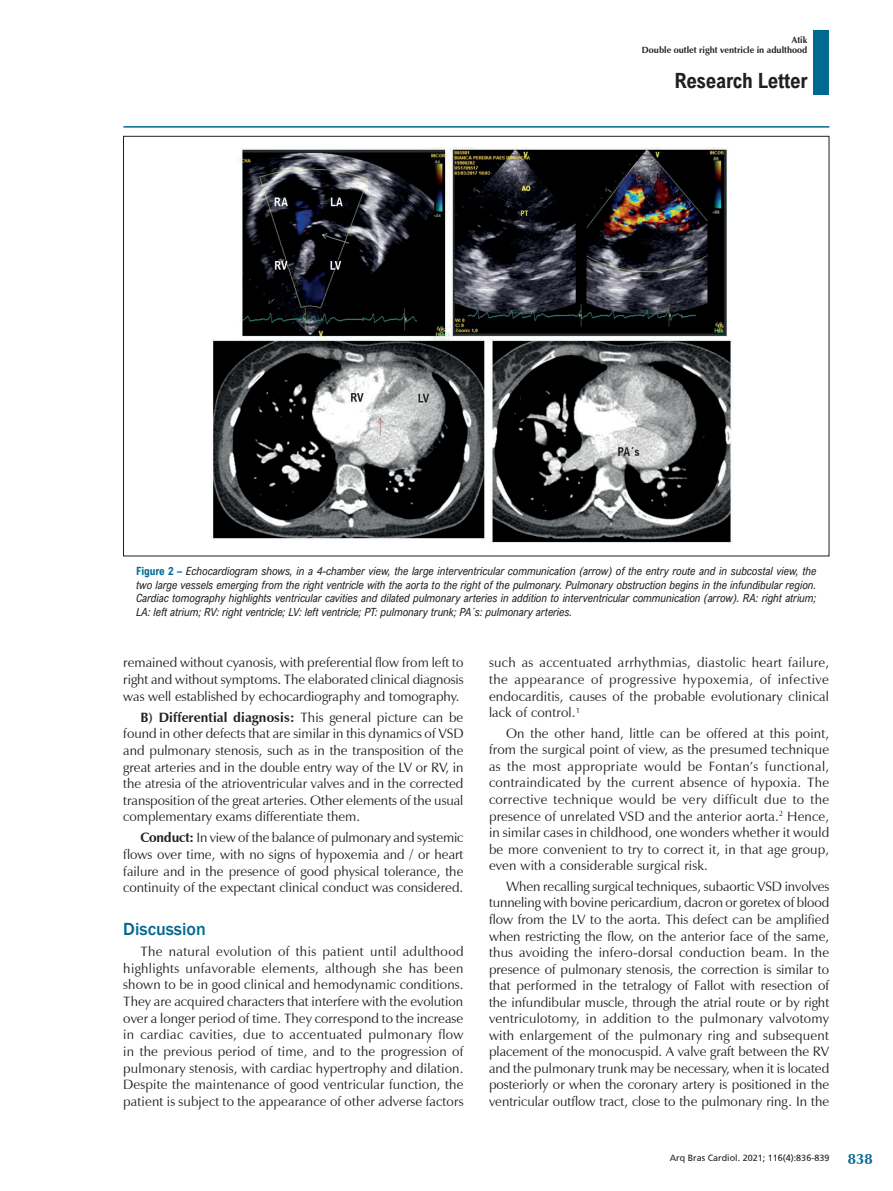
<style>
.page{position:relative;width:893px;height:1191px;background:#fff}
.page>*{position:absolute;margin:0;border:0;box-sizing:border-box;transform-origin:0 0}
.t1{font:700 21px "Arial Nova Cond";letter-spacing:-.01em;color:#231f20}
._02_-_TITULO_-_MATER{font:500 18px "Franklin Gothic";color:#006991}
.t2{font:700 15px "Zapf Humanist 601 BT";color:#006991}
._01-TEXTO_BASICO{font:13.5px/16.5px "Zapf Humanist 601 BT";color:#231f20;text-align:justify}
._05_LEGENDA_TABELA{font:italic 11.25px/13.5px "Arial Nova Cond";letter-spacing:-.005em;color:#231f20;text-align:justify}
.t3{font:700 9px/10.8px "Zapf Humanist 601 BT";color:#231f20;text-align:right}
.t4{font:9px "Frutiger";color:#231f20}
.s1{font-weight:700;font-style:normal;color:#006991}
.s2{font-weight:700}
</style>
<div class="page">
<hr style="left:123px;top:126px;width:706px;height:2px;background:#006991">
<div style="left:813px;top:30px;width:16px;height:64px;background:#006991"></div>
<img style="left:213px;top:147px;width:519px;height:396px">
<p class="t3" style="left:642px;top:34px;width:167px">Atik<br>Double outlet right ventricle in adulthood</p>
<h1 class="t1" style="left:674px;top:67px;width:135px">Research Letter</h1>
<p class="_05_LEGENDA_TABELA" style="left:136px;top:564px;width:682px"><span class="s1">Figure 2 –</span> Echocardiogram shows, in a 4-chamber view, the large interventricular communication (arrow) of the entry route and in subcostal view, the two large vessels emerging from the right ventricle with the aorta to the right of the pulmonary. Pulmonary obstruction begins in the infundibular region.<br>Cardiac tomography highlights ventricular cavities and dilated pulmonary arteries in addition to interventricular communication (arrow). RA: right atrium; LA: left atrium; RV: right ventricle; LV: left ventricle; PT: pulmonary trunk; PA´s: pulmonary arteries.</p>
<p class="_01-TEXTO_BASICO" style="left:123px;top:654px;width:342px">remained without cyanosis, with preferential flow from left to right and without symptoms. The elaborated clinical diagnosis was well established by echocardiography and tomography.</p>
<p class="_01-TEXTO_BASICO" style="left:123px;top:708px;width:342px;text-indent:17px"><span class="s2">B) Differential diagnosis:</span> This general picture can be found in other defects that are similar in this dynamics of VSD and pulmonary stenosis, such as in the transposition of the great arteries and in the double entry way of the LV or RV, in the atresia of the atrioventricular valves and in the corrected transposition of the great arteries. Other elements of the usual complementary exams differentiate them.</p>
<p class="_01-TEXTO_BASICO" style="left:123px;top:829px;width:342px;text-indent:17px"><span class="s2">Conduct:</span> In view of the balance of pulmonary and systemic flows over time, with no signs of hypoxemia and / or heart failure and in the presence of good physical tolerance, the continuity of the expectant clinical conduct was considered.</p>
<p class="_02_-_TITULO_-_MATER" style="left:123px;top:918px;width:84px">Discussion</p>
<p class="_01-TEXTO_BASICO" style="left:123px;top:943px;width:342px;text-indent:17px">The natural evolution of this patient until adulthood highlights unfavorable elements, although she has been shown to be in good clinical and hemodynamic conditions.<br>They are acquired characters that interfere with the evolution over a longer period of time. They correspond to the increase in cardiac cavities, due to accentuated pulmonary flow in the previous period of time, and to the progression of pulmonary stenosis, with cardiac hypertrophy and dilation.<br>Despite the maintenance of good ventricular function, the patient is subject to the appearance of other adverse factors</p>
<p class="_01-TEXTO_BASICO" style="left:489px;top:654px;width:342px">such as accentuated arrhythmias, diastolic heart failure, the appearance of progressive hypoxemia, of infective endocarditis, causes of the probable evolutionary clinical lack of control.<sup>1</sup></p>
<p class="_01-TEXTO_BASICO" style="left:489px;top:725px;width:342px;text-indent:17px">On the other hand, little can be offered at this point, from the surgical point of view, as the presumed technique as the most appropriate would be Fontan’s functional, contraindicated by the current absence of hypoxia. The corrective technique would be very difficult due to the presence of unrelated VSD and the anterior aorta.<sup>2</sup> Hence, in similar cases in childhood, one wonders whether it would be more convenient to try to correct it, in that age group, even with a considerable surgical risk.</p>
<p class="_01-TEXTO_BASICO" style="left:489px;top:878px;width:342px;text-indent:17px">When recalling surgical techniques, subaortic VSD involves tunneling with bovine pericardium, dacron or goretex of blood flow from the LV to the aorta. This defect can be amplified when restricting the flow, on the anterior face of the same, thus avoiding the infero-dorsal conduction beam. In the presence of pulmonary stenosis, the correction is similar to that performed in the tetralogy of Fallot with resection of the infundibular muscle, through the atrial route or by right ventriculotomy, in addition to the pulmonary valvotomy with enlargement of the pulmonary ring and subsequent placement of the monocuspid. A valve graft between the RV and the pulmonary trunk may be necessary, when it is located posteriorly or when the coronary artery is positioned in the ventricular outflow tract, close to the pulmonary ring. In the</p>
<p class="t4" style="left:670px;top:1153px;width:161px">Arq Bras Cardiol. 2021; 116(4):836-839</p>
<p class="t2" style="left:848px;top:1149px;width:26px">838</p>
</div>
